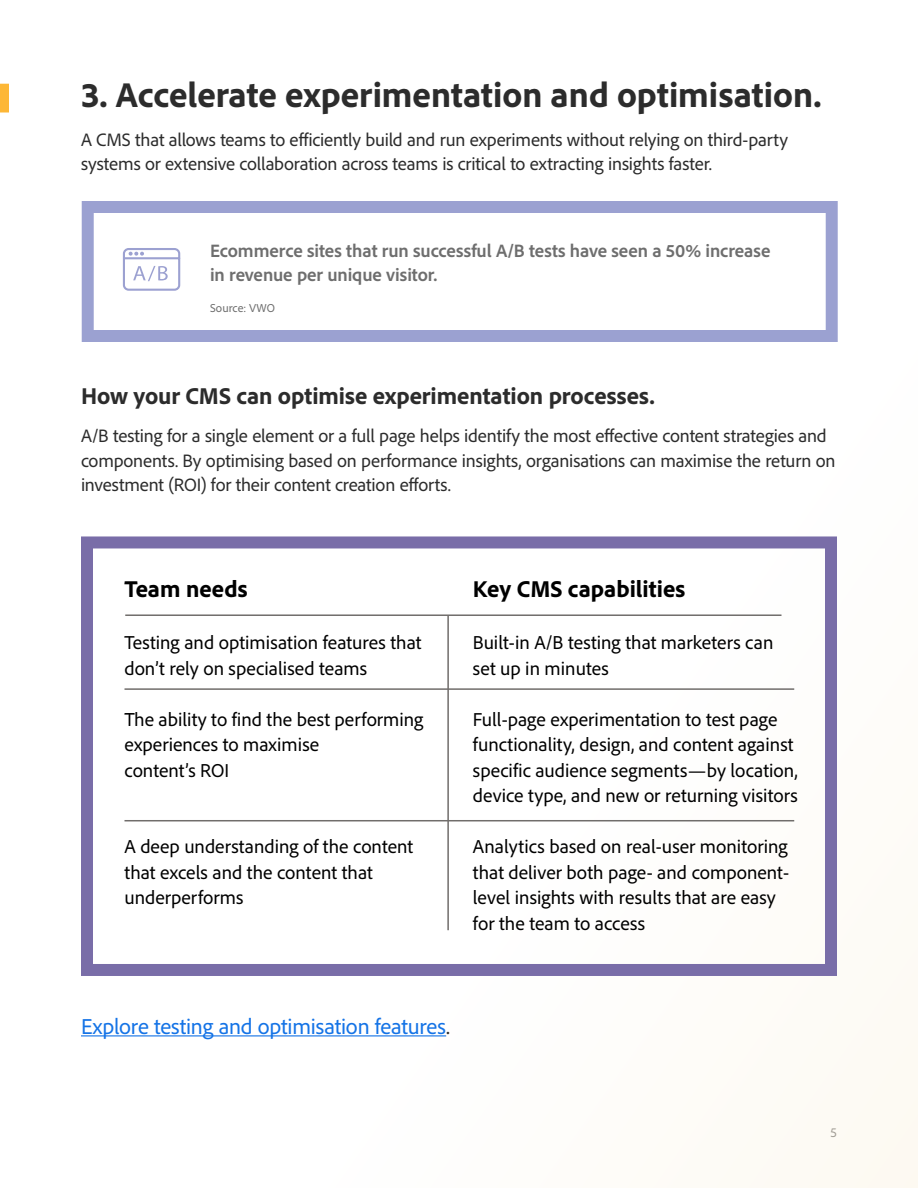
<style>
.page{position:relative;width:918px;height:1188px;background:#fff}
.page>*{position:absolute;margin:0;border:0;box-sizing:border-box;transform-origin:0 0}
.t1{font:800 36px "Adobe Clean";color:#2c2c2c}
.t2{font:800 24px "Adobe Clean";color:#2c2c2c}
.t3{font:800 24px "Adobe Clean";color:#000}
.t4{font:22.5px "Adobe Clean";letter-spacing:-.01em;color:#1473e6}
.t5{font:19.5px/25.5px "Adobe Clean";color:#000}
.t6{font:18.75px/24.8px "Adobe Clean";letter-spacing:-.005em;color:#2c2c2c}
.t7{font:700 18.75px/24.8px "Adobe Clean";letter-spacing:-.005em;color:#6e6e6e}
.t8{font:13.5px "Adobe Clean";color:#9a9897}
.t9{font:12px "Adobe Clean";letter-spacing:.01em;color:#6e6e6e}
.s1{color:#2c2c2c}
</style>
<div class="page">
<div style="left:82px;top:201px;width:756px;height:141px;border:12px solid #9ba1d1"></div>
<svg style="left:122px;top:248px;width:59px;height:43px"></svg>
<div style="left:0;top:84px;width:9px;height:28px;background:#fdb736"></div>
<div style="left:81px;top:536px;width:756px;height:440px;border:12px solid #796da8"></div>
<hr style="left:447px;top:615px;width:2px;height:315px;background:#706d6b">
<hr style="left:124px;top:688px;width:670px;height:2px;background:#706d6b">
<hr style="left:124px;top:820px;width:670px;height:1px;background:#706d6b">
<hr style="left:125px;top:614px;width:657px;height:2px;background:#706d6b">
<hr style="left:81px;top:1035px;width:365px;height:1px;background:#1473e6">
<h1 class="t1" style="left:81px;top:72px;width:742px">3. Accelerate experimentation and optimisation.</h1>
<p class="t6" style="left:81px;top:126px;width:708px">A CMS that allows teams to efficiently build and run experiments without relying on third-party systems or extensive collaboration across teams is critical to extracting insights faster.</p>
<p class="t7" style="left:210px;top:237px;width:562px">Ecommerce sites that run successful A/B tests have seen a 50% increase in revenue per unique visitor.</p>
<p class="t9" style="left:210px;top:300px;width:67px">Source: VWO</p>
<p class="t2" style="left:81px;top:380px;width:575px">How your CMS can optimise experimentation processes.</p>
<p class="t6" style="left:81px;top:423px;width:756px">A/B testing for a single element or a full page helps identify the most effective content strategies and components. By optimising based on performance insights, organisations can maximise the return on investment (ROI) for their content creation efforts.</p>
<p class="t3" style="left:124px;top:573px;width:125px">Team needs</p>
<p class="t5" style="left:124px;top:629px;width:299px">Testing and optimisation features that don’t rely on specialised teams</p>
<p class="t5" style="left:124px;top:706px;width:301px">The ability to find the best performing experiences to maximise<br>content’s ROI</p>
<p class="t5" style="left:124px;top:833px;width:290px">A deep understanding of the content that excels and the content that underperforms</p>
<p class="t3" style="left:473px;top:573px;width:214px">Key CMS capabilities</p>
<p class="t5" style="left:473px;top:629px;width:302px">Built-in A/B testing that marketers can set up in minutes</p>
<p class="t5" style="left:473px;top:706px;width:326px">Full-page experimentation to test page functionality, design, and content against specific audience segments—by location, device type, and new or returning visitors</p>
<p class="t5" style="left:473px;top:833px;width:318px">Analytics based on real-user monitoring that deliver both page- and component&shy;level insights with results that are easy for the team to access</p>
<p class="t4" style="left:81px;top:1012px;width:371px">Explore testing and optimisation features<span class="s1">.</span></p>
<p class="t8" style="left:831px;top:1124px;width:8px">5</p>
</div>
